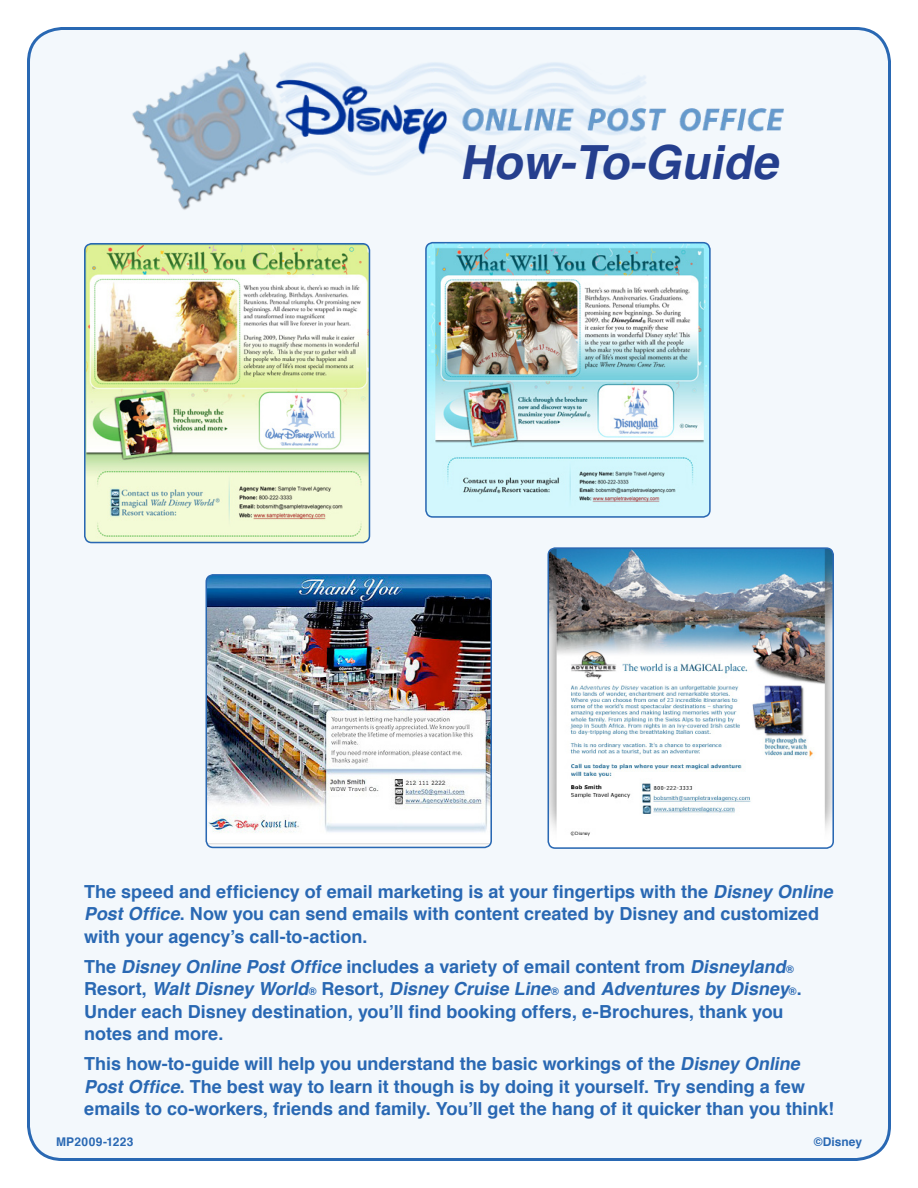
<style>
.page{position:relative;width:918px;height:1188px;background:#fff}
.page>*{position:absolute;margin:0;border:0;box-sizing:border-box;transform-origin:0 0}
.t1{font:italic 700 47.1px "Helvetica";color:#253f8e}
.t2{font:700 18px/22.5px "Helvetica";color:#2968b3}
.t3{font:700 12px "Helvetica";letter-spacing:.02em;color:#2968b3}
.s1{font-style:italic}
.s2{font-size:10.5px}
</style>
<div class="page">
<div style="left:28px;top:28px;width:862px;height:1132px;background:#f3f8fc;border-radius:34px"></div>
<img style="left:108px;top:27px;width:700px;height:215px">
<img style="left:426px;top:243px;width:283px;height:272px">
<div style="left:425px;top:242px;width:286px;height:276px;border:2px solid #2968b3;border-radius:7px"></div>
<img style="left:85px;top:244px;width:284px;height:299px">
<div style="left:84px;top:243px;width:286px;height:300px;border:2px solid #2968b3;border-radius:7px"></div>
<img style="left:206px;top:575px;width:285px;height:272px">
<div style="left:206px;top:574px;width:286px;height:274px;border:2px solid #2968b3;border-radius:7px"></div>
<img style="left:548px;top:548px;width:285px;height:300px">
<div style="left:548px;top:547px;width:286px;height:302px;border:2px solid #2968b3;border-radius:7px"></div>
<p class="t1" style="left:460px;top:119px;width:334px">How-To-Guide</p>
<p class="t2" style="left:84px;top:879px;width:756px">The speed and efficiency of email marketing is at your fingertips with the <span class="s1">Disney Online<br>PostOffice</span>. Now you can send emails with content created by Disney and customized with your agency’s call-to-action.</p>
<p class="t2" style="left:84px;top:954px;width:719px">The <span class="s1">Disney Online PostOffice</span>includes a variety of email content from <span class="s1">Disneyland</span><span class="s2">® </span>R e s o r t , <span class="s1">WaltDisney World</span><span class="s2">®</span> R e s o r t , <span class="s1">Disney Cruise Line</span><span class="s2">®</span> a n d <span class="s1">Adventures by Disney</span><span class="s2">®</span> .<br>Under each Disney destination, you’ll find booking offers, e-Brochures, thank you notes and more.</p>
<p class="t2" style="left:84px;top:1052px;width:751px">This how-to-guide will help you understand the basic workings of the <span class="s1">Disney Online<br>PostOffice</span>. The best way to learn it though is by doing it yourself. Try sending a few emails to co-workers, friends and family. You’ll get the hang of it quicker than you think!</p>
<p class="t3" style="left:56px;top:1131px;width:79px">MP2009-1223</p>
<p class="t3" style="left:814px;top:1131px;width:50px">©Disney</p>
</div>
